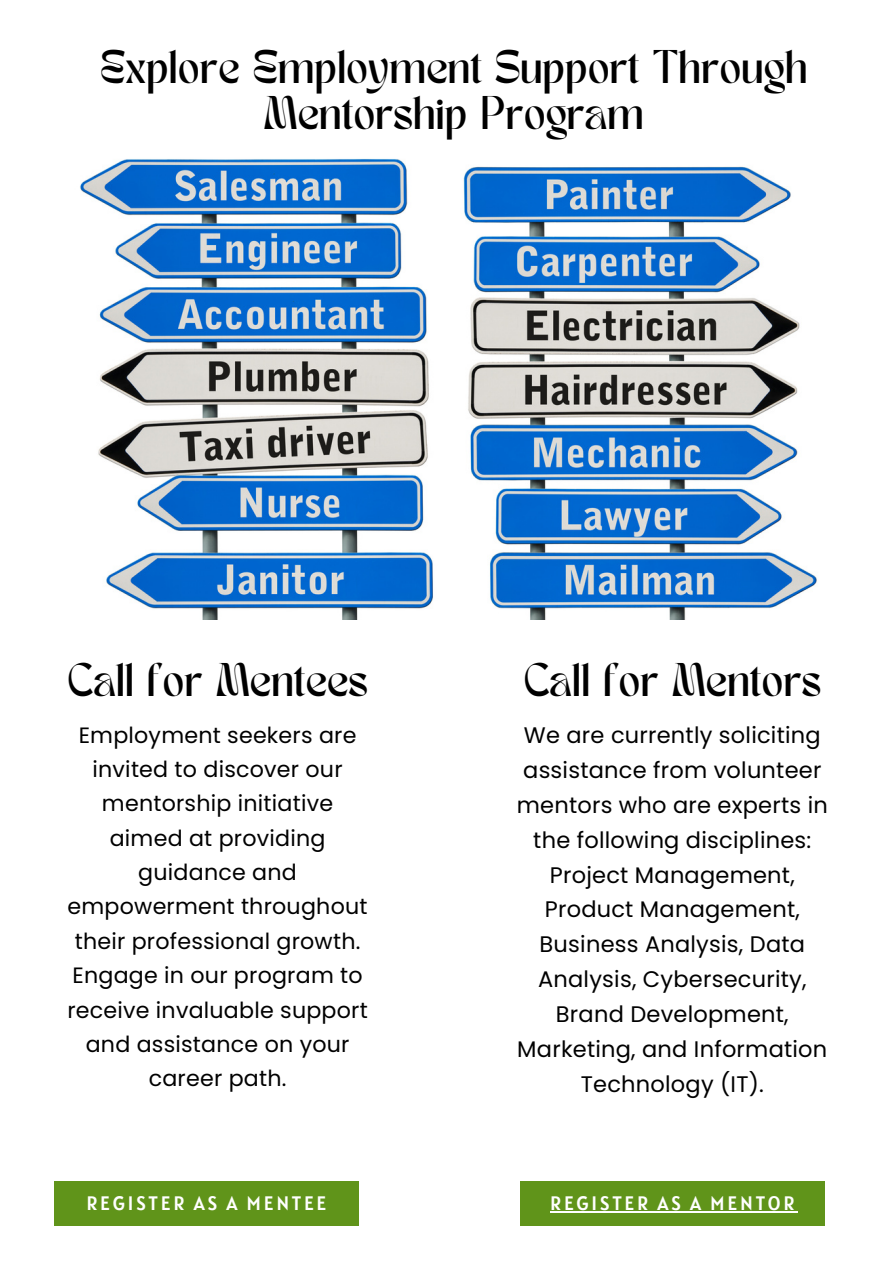
<style>
.page{position:relative;width:894px;height:1264px;background:#fff}
.page>*{position:absolute;margin:0;border:0;box-sizing:border-box;transform-origin:0 0}
.t1{font:33px/46.2px "TANMERINGUE";color:#000;text-align:center}
.t2{font:22.5px/34.8px "Poppins";letter-spacing:.01em;color:#000;text-align:center}
.t3{font:22.2px/34.3px "Poppins";letter-spacing:.01em;color:#000;text-align:center}
.t4{font:19.35px "Alatsi";letter-spacing:.14em;color:#fff}
</style>
<div class="page">
<div style="left:54px;top:1181px;width:304px;height:44px;background:#60941a"></div>
<img style="left:80px;top:159px;width:737px;height:460px">
<div style="left:520px;top:1181px;width:304px;height:44px;background:#60941a"></div>
<hr style="left:550px;top:1211px;width:247px;height:1px;background:#fff">
<h1 class="t1" style="left:100px;top:49px;width:708px">Explore Employment Support Through<br>Mentorship Program</h1>
<p class="t1" style="left:68px;top:662px;width:301px">Call for Mentees</p>
<h2 class="t3" style="left:67px;top:717px;width:302px">Employment seekers are invited to discover our mentorship initiative aimed at providing guidance and empowerment throughout their professional growth.<br>Engage in our program to receive invaluable support and assistance on your career path.</h2>
<p class="t4" style="left:86px;top:1190px;width:241px">REGISTER AS A MENTEE</p>
<p class="t1" style="left:523px;top:662px;width:299px">Call for Mentors</p>
<h1 class="t2" style="left:516px;top:717px;width:312px">We are currently soliciting assistance from volunteer mentors who are experts in the following disciplines:<br>Project Management,<br>Product Management,<br>Business Analysis, Data<br>Analysis, Cybersecurity,<br>Brand Development,<br>Marketing, and Information<br>Technology (IT).</h1>
<h2 class="t4" style="left:550px;top:1190px;width:246px">REGISTER AS A MENTOR</h2>
</div>
